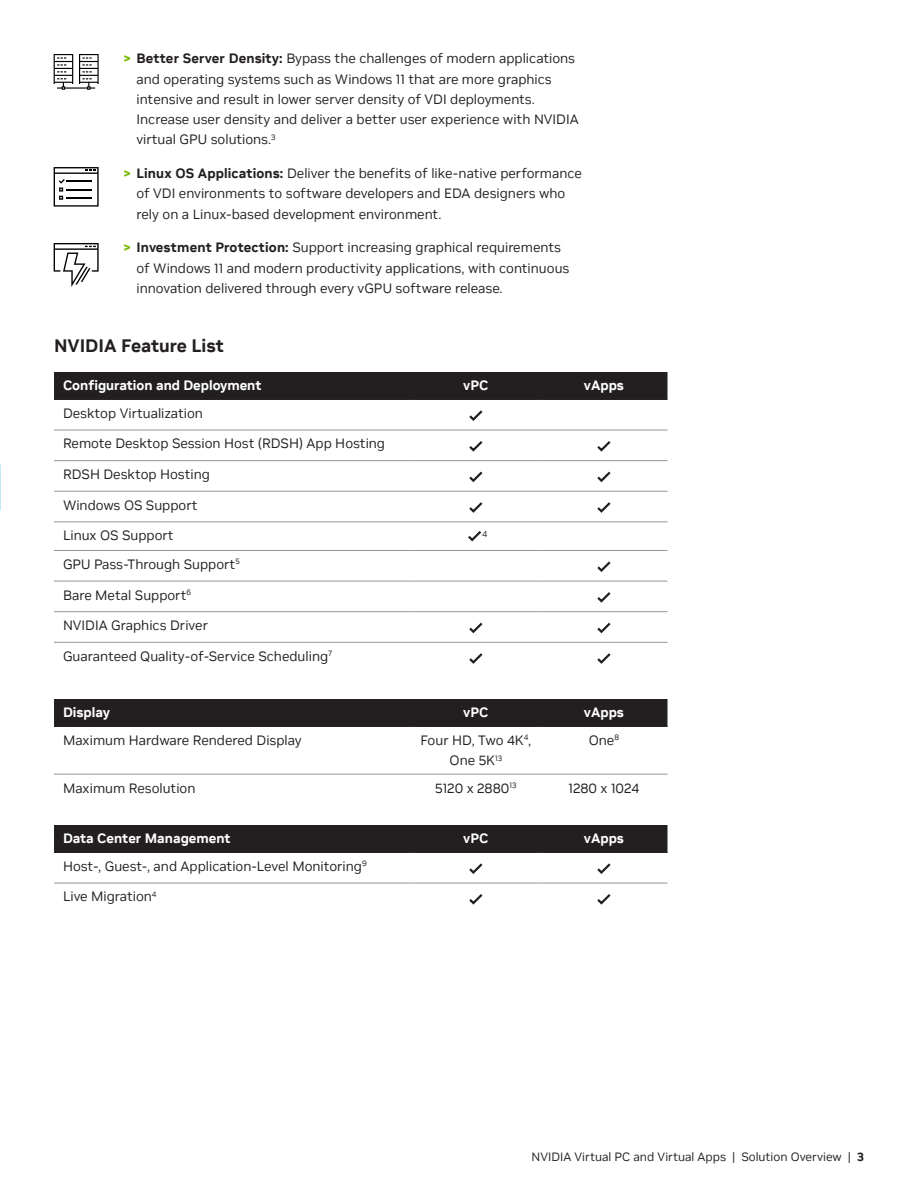
<style>
.page{position:relative;width:918px;height:1188px;background:#fff}
.page>*{position:absolute;margin:0;border:0;box-sizing:border-box;transform-origin:0 0}
.H4_-_Bold_12{font:700 18px "NVIDIA Sans";color:#231f20}
.Table_Body_9{font:13.5px/20.2px "NVIDIA Sans";color:#231f20}
.Table_Heading__Bold{font:700 13.5px "NVIDIA Sans";color:#fff}
.t1{font:12px "NVIDIA Sans";color:#231f20}
.Table_Body_Text{font:8.7px "NVIDIA Sans";color:#231f20}
.s1{font-weight:700;color:#76b900}
.s2{font-weight:700}
</style>
<div class="page">
<div style="left:54px;top:372px;width:614px;height:27px;background:#231f20"></div>
<hr style="left:54px;top:430px;width:357px;height:1px;background:#939598">
<hr style="left:411px;top:430px;width:129px;height:1px;background:#939598">
<hr style="left:540px;top:430px;width:127px;height:1px;background:#939598">
<hr style="left:54px;top:460px;width:357px;height:1px;background:#939598">
<hr style="left:411px;top:460px;width:129px;height:1px;background:#939598">
<hr style="left:540px;top:460px;width:127px;height:1px;background:#939598">
<hr style="left:54px;top:491px;width:357px;height:1px;background:#939598">
<hr style="left:411px;top:491px;width:129px;height:1px;background:#939598">
<hr style="left:540px;top:491px;width:127px;height:1px;background:#939598">
<hr style="left:54px;top:521px;width:357px;height:1px;background:#939598">
<hr style="left:411px;top:521px;width:129px;height:1px;background:#939598">
<hr style="left:540px;top:521px;width:127px;height:1px;background:#939598">
<hr style="left:54px;top:550px;width:357px;height:1px;background:#939598">
<hr style="left:411px;top:550px;width:129px;height:1px;background:#939598">
<hr style="left:540px;top:550px;width:127px;height:1px;background:#939598">
<hr style="left:54px;top:581px;width:357px;height:1px;background:#939598">
<hr style="left:411px;top:581px;width:129px;height:1px;background:#939598">
<hr style="left:540px;top:581px;width:127px;height:1px;background:#939598">
<hr style="left:54px;top:399px;width:357px;height:1px;background:#231f20">
<hr style="left:411px;top:399px;width:129px;height:1px;background:#231f20">
<hr style="left:540px;top:399px;width:127px;height:1px;background:#231f20">
<hr style="left:54px;top:611px;width:357px;height:1px;background:#939598">
<hr style="left:411px;top:611px;width:129px;height:1px;background:#939598">
<hr style="left:540px;top:611px;width:127px;height:1px;background:#939598">
<hr style="left:54px;top:642px;width:357px;height:1px;background:#939598">
<hr style="left:411px;top:642px;width:129px;height:1px;background:#939598">
<hr style="left:540px;top:642px;width:127px;height:1px;background:#939598">
<svg style="left:469px;top:410px;width:14px;height:11px"></svg>
<svg style="left:469px;top:441px;width:14px;height:11px"></svg>
<svg style="left:597px;top:441px;width:14px;height:11px"></svg>
<svg style="left:469px;top:471px;width:14px;height:12px"></svg>
<svg style="left:597px;top:471px;width:14px;height:12px"></svg>
<svg style="left:469px;top:502px;width:14px;height:11px"></svg>
<svg style="left:597px;top:502px;width:14px;height:11px"></svg>
<svg style="left:468px;top:531px;width:14px;height:11px"></svg>
<svg style="left:597px;top:561px;width:14px;height:11px"></svg>
<svg style="left:597px;top:592px;width:14px;height:11px"></svg>
<svg style="left:469px;top:622px;width:14px;height:12px"></svg>
<svg style="left:597px;top:622px;width:14px;height:12px"></svg>
<svg style="left:469px;top:653px;width:14px;height:11px"></svg>
<svg style="left:597px;top:653px;width:14px;height:11px"></svg>
<svg style="left:54px;top:54px;width:45px;height:36px"></svg>
<svg style="left:54px;top:167px;width:45px;height:40px"></svg>
<svg style="left:54px;top:243px;width:45px;height:44px"></svg>
<div style="left:54px;top:699px;width:614px;height:27px;background:#231f20"></div>
<hr style="left:54px;top:726px;width:357px;height:1px;background:#231f20">
<hr style="left:411px;top:726px;width:129px;height:1px;background:#231f20">
<hr style="left:540px;top:726px;width:127px;height:1px;background:#231f20">
<hr style="left:54px;top:774px;width:357px;height:1px;background:#939598">
<hr style="left:411px;top:774px;width:129px;height:1px;background:#939598">
<hr style="left:540px;top:774px;width:127px;height:1px;background:#939598">
<div style="left:54px;top:825px;width:614px;height:27px;background:#231f20"></div>
<hr style="left:54px;top:852px;width:357px;height:1px;background:#231f20">
<hr style="left:411px;top:852px;width:129px;height:1px;background:#231f20">
<hr style="left:540px;top:852px;width:127px;height:1px;background:#231f20">
<hr style="left:54px;top:883px;width:357px;height:1px;background:#939598">
<hr style="left:411px;top:883px;width:129px;height:1px;background:#939598">
<hr style="left:540px;top:883px;width:127px;height:1px;background:#939598">
<svg style="left:469px;top:863px;width:14px;height:11px"></svg>
<svg style="left:597px;top:863px;width:14px;height:11px"></svg>
<svg style="left:469px;top:894px;width:14px;height:11px"></svg>
<svg style="left:597px;top:894px;width:14px;height:11px"></svg>
<p class="Table_Body_9" style="left:136px;top:49px;width:444px;text-indent:-14px"><span class="s1">&gt;</span> <span class="s2">Better Server Density:</span> Bypass the challenges of modern applications and operating systems such as Windows 11 that are more graphics intensive and result in lower server density of VDI deployments.<br>Increase user density and deliver a better user experience with NVIDIA virtual GPU solutions.<sup>3</sup></p>
<p class="Table_Body_9" style="left:136px;top:163px;width:447px;text-indent:-14px"><span class="s1">&gt;</span> <span class="s2">Linux OS Applications:</span> Deliver the benefits of like-native performance of VDI environments to software developers and EDA designers who rely on a Linux-based development environment.</p>
<p class="Table_Body_9" style="left:136px;top:238px;width:434px;text-indent:-14px"><span class="s1">&gt;</span> <span class="s2">Investment Protection:</span> Support increasing graphical requirements of Windows 11 and modern productivity applications, with continuous innovation delivered through every vGPU software release.</p>
<p class="H4_-_Bold_12" style="left:54px;top:335px;width:171px">NVIDIA Feature List</p>
<p class="Table_Heading__Bold" style="left:63px;top:378px;width:200px">Configuration and Deployment</p>
<p class="Table_Heading__Bold" style="left:463px;top:378px;width:27px">vPC</p>
<p class="Table_Heading__Bold" style="left:584px;top:378px;width:42px">vApps</p>
<p class="Table_Body_9" style="left:63px;top:403px;width:141px">Desktop Virtualization</p>
<p class="Table_Body_9" style="left:63px;top:434px;width:324px">Remote Desktop Session Host (RDSH) App Hosting</p>
<p class="Table_Body_9" style="left:63px;top:464px;width:148px">RDSH Desktop Hosting</p>
<p class="Table_Body_9" style="left:63px;top:495px;width:136px">Windows OS Support</p>
<p class="Table_Body_9" style="left:63px;top:526px;width:112px">Linux OS Support</p>
<p class="Table_Body_Text" style="left:482px;top:528px;width:7px">4</p>
<p class="Table_Body_9" style="left:63px;top:554px;width:178px">GPU Pass-Through Support<sup>5</sup></p>
<p class="Table_Body_9" style="left:63px;top:585px;width:130px">Bare Metal Support<sup>6</sup></p>
<p class="Table_Body_9" style="left:63px;top:615px;width:147px">NVIDIA Graphics Driver</p>
<p class="Table_Body_9" style="left:63px;top:646px;width:271px">Guaranteed Quality-of-Service Scheduling<sup>7</sup></p>
<p class="Table_Heading__Bold" style="left:63px;top:705px;width:49px">Display</p>
<p class="Table_Heading__Bold" style="left:463px;top:705px;width:27px">vPC</p>
<p class="Table_Heading__Bold" style="left:584px;top:705px;width:42px">vApps</p>
<p class="Table_Body_9" style="left:63px;top:730px;width:240px">Maximum Hardware Rendered Display</p>
<p class="Table_Body_9" style="left:420px;top:730px;width:112px;text-align:center">Four HD, Two 4K<sup>4</sup>,<br>One 5K<sup>13</sup></p>
<p class="Table_Body_9" style="left:589px;top:730px;width:32px">One<sup>8</sup></p>
<p class="Table_Body_9" style="left:63px;top:778px;width:134px">Maximum Resolution</p>
<p class="Table_Body_9" style="left:435px;top:778px;width:83px">5120 x 2880<sup>13</sup></p>
<p class="Table_Body_9" style="left:569px;top:778px;width:72px">1280 x 1024</p>
<p class="Table_Heading__Bold" style="left:63px;top:831px;width:169px">Data Center Management</p>
<p class="Table_Heading__Bold" style="left:463px;top:831px;width:27px">vPC</p>
<p class="Table_Heading__Bold" style="left:584px;top:831px;width:42px">vApps</p>
<p class="Table_Body_9" style="left:63px;top:856px;width:305px">Host-, Guest-, and Application-Level Monitoring<sup>9</sup></p>
<p class="Table_Body_9" style="left:63px;top:887px;width:95px">Live Migration<sup>4</sup></p>
<p class="t1" style="left:532px;top:1150px;width:334px">NVIDIA Virtual PC and Virtual Apps | Solution Overview | <span class="s2">3</span></p>
</div>
